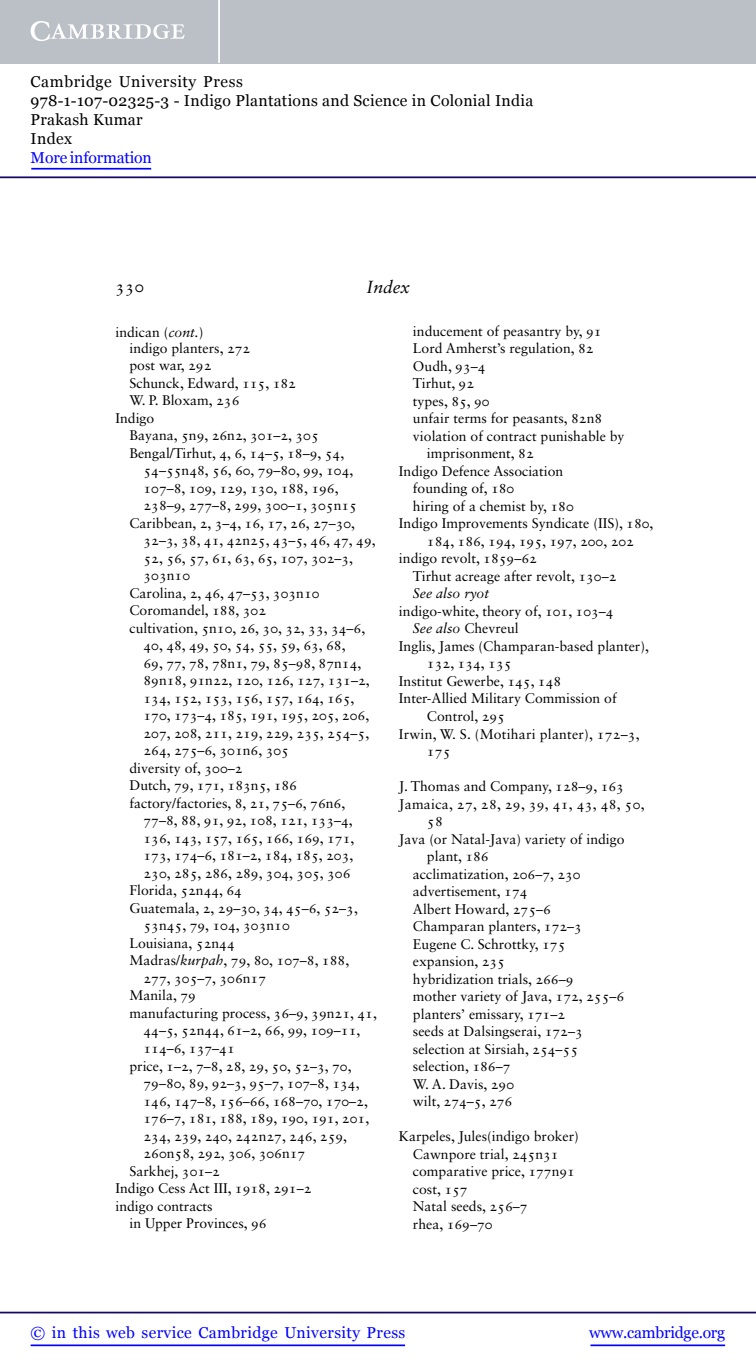
<style>
.page{position:relative;width:756px;height:1371px;background:#fff}
.page>*{position:absolute;margin:0;border:0;box-sizing:border-box;transform-origin:0 0}
.t1{font:italic 17.5px "Sabon LT Std";color:#000}
.t2{font:16.62px "Sabon LT Std";color:#000}
.t3{font:15.75px/18.9px "Georgia";letter-spacing:.02em;color:#000}
.t4{font:15.75px "Georgia";letter-spacing:.025em;color:#00f}
.t5{font:15.75px "Georgia";letter-spacing:-.015em;color:#00f}
.t6{font:15.75px "Georgia";letter-spacing:-.01em;color:#00f}
.t7{font:14px/17.5px "Sabon LT Std";color:#000}
.t8{font:14px "Sabon LT Std";letter-spacing:.02em;color:#000}
.t9{font:italic 14px "Sabon LT Std";color:#000}
.s1{font-style:italic}
</style>
<div class="page">
<hr style="left:591px;top:1344px;width:134px;height:1px;background:#00f">
<hr style="left:0;top:1311px;width:756px;height:2px;background:#150666">
<hr style="left:31px;top:1344px;width:374px;height:1px;background:#00f">
<div style="left:0;top:0;width:756px;height:63px;background:#bac0c6"></div>
<svg style="left:31px;top:21px;width:154px;height:20px"></svg>
<hr style="left:218px;top:0;width:2px;height:63px;background:#fff">
<hr style="left:0;top:176px;width:756px;height:2px;background:#150666">
<hr style="left:31px;top:168px;width:120px;height:1px;background:#00f">
<p class="t3" style="left:31px;top:72px;width:504px">Cambridge University Press<br>978-1-107-02325-3 - Indigo Plantations and Science in Colonial India<br>Prakash Kumar<br>Index</p>
<p class="t6" style="left:31px;top:148px;width:123px">More information</p>
<p class="t2" style="left:116px;top:276px;width:30px">330</p>
<p class="t1" style="left:367px;top:276px;width:45px">Index</p>
<p class="t7" style="left:115px;top:323px;width:89px">indican (<span class="s1">cont.</span>)</p>
<p class="t7" style="left:130px;top:339px;width:122px">indigo planters, 272</p>
<p class="t7" style="left:130px;top:356px;width:83px">post war, 292</p>
<p class="t7" style="left:130px;top:374px;width:168px">Schunck, Edward, 115, 182</p>
<p class="t7" style="left:130px;top:391px;width:111px">W. P. Bloxam, 236</p>
<p class="t7" style="left:116px;top:409px;width:40px">Indigo</p>
<p class="t7" style="left:130px;top:426px;width:191px">Bayana, 5n9, 26n2, 301–2, 305</p>
<p class="t7" style="left:130px;top:444px;width:216px">Bengal/Tirhut, 4, 6, 14–5, 18–9, 54,</p>
<p class="t7" style="left:144px;top:461px;width:211px">54–55n48, 56, 60, 79–80, 99, 104,</p>
<p class="t7" style="left:144px;top:479px;width:197px">107–8, 109, 129, 130, 188, 196,</p>
<p class="t7" style="left:144px;top:496px;width:215px">238–9, 277–8, 299, 300–1, 305n15</p>
<p class="t7" style="left:130px;top:514px;width:227px">Caribbean, 2, 3–4, 16, 17, 26, 27–30,</p>
<p class="t7" style="left:144px;top:531px;width:234px">32–3, 38, 41, 42n25, 43–5, 46, 47, 49,</p>
<p class="t7" style="left:144px;top:549px;width:211px">52, 56, 57, 61, 63, 65, 107, 302–3,</p>
<p class="t7" style="left:144px;top:566px;width:48px">303n10</p>
<p class="t7" style="left:130px;top:584px;width:192px">Carolina, 2, 46, 47–53, 303n10</p>
<p class="t7" style="left:130px;top:601px;width:138px">Coromandel, 188, 302</p>
<p class="t7" style="left:130px;top:619px;width:237px">cultivation, 5n10, 26, 30, 32, 33, 34–6,</p>
<p class="t7" style="left:144px;top:636px;width:204px">40, 48, 49, 50, 54, 55, 59, 63, 68,</p>
<p class="t7" style="left:144px;top:654px;width:219px">69, 77, 78, 78n1, 79, 85–98, 87n14,</p>
<p class="t7" style="left:144px;top:671px;width:228px">89n18, 91n22, 120, 126, 127, 131–2,</p>
<p class="t7" style="left:144px;top:689px;width:212px">134, 152, 153, 156, 157, 164, 165,</p>
<p class="t7" style="left:144px;top:706px;width:227px">170, 173–4, 185, 191, 195, 205, 206,</p>
<p class="t7" style="left:144px;top:724px;width:227px">207, 208, 211, 219, 229, 235, 254–5,</p>
<p class="t7" style="left:144px;top:741px;width:147px">264, 275–6, 301n6, 305</p>
<p class="t7" style="left:130px;top:759px;width:115px">diversity of, 300–2</p>
<p class="t7" style="left:130px;top:776px;width:169px">Dutch, 79, 171, 183n5, 186</p>
<p class="t7" style="left:130px;top:794px;width:217px">factory/factories, 8, 21, 75–6, 76n6,</p>
<p class="t7" style="left:143px;top:811px;width:211px">77–8, 88, 91, 92, 108, 121, 133–4,</p>
<p class="t7" style="left:143px;top:829px;width:212px">136, 143, 157, 165, 166, 169, 171,</p>
<p class="t7" style="left:143px;top:846px;width:211px">173, 174–6, 181–2, 184, 185, 203,</p>
<p class="t7" style="left:143px;top:864px;width:209px">230, 285, 286, 289, 304, 305, 306</p>
<p class="t7" style="left:129px;top:881px;width:114px">Florida, 52n44, 64</p>
<p class="t7" style="left:129px;top:899px;width:230px">Guatemala, 2, 29–30, 34, 45–6, 52–3,</p>
<p class="t7" style="left:143px;top:916px;width:148px">53n45, 79, 104, 303n10</p>
<p class="t7" style="left:129px;top:934px;width:107px">Louisiana, 52n44</p>
<p class="t7" style="left:129px;top:951px;width:221px">Madras/<span class="s1">kurpah</span>, 79, 80, 107–8, 188,</p>
<p class="t7" style="left:143px;top:969px;width:124px">277, 305–7, 306n17</p>
<p class="t7" style="left:129px;top:986px;width:68px">Manila, 79</p>
<p class="t7" style="left:129px;top:1004px;width:249px">manufacturing process, 36–9, 39n21, 41,</p>
<p class="t7" style="left:143px;top:1021px;width:218px">44–5, 52n44, 61–2, 66, 99, 109–11,</p>
<p class="t7" style="left:143px;top:1039px;width:93px">114–6, 137–41</p>
<p class="t7" style="left:129px;top:1056px;width:224px">price, 1–2, 7–8, 28, 29, 50, 52–3, 70,</p>
<p class="t7" style="left:143px;top:1074px;width:218px">79–80, 89, 92–3, 95–7, 107–8, 134,</p>
<p class="t7" style="left:143px;top:1091px;width:226px">146, 147–8, 156–66, 168–70, 170–2,</p>
<p class="t7" style="left:143px;top:1109px;width:227px">176–7, 181, 188, 189, 190, 191, 201,</p>
<p class="t7" style="left:143px;top:1126px;width:205px">234, 239, 240, 242n27, 246, 259,</p>
<p class="t7" style="left:143px;top:1144px;width:163px">260n58, 292, 306, 306n17</p>
<p class="t7" style="left:129px;top:1161px;width:92px">Sarkhej, 301–2</p>
<p class="t7" style="left:115px;top:1179px;width:197px">Indigo Cess Act III, 1918, 291–2</p>
<p class="t7" style="left:115px;top:1196px;width:99px">indigo contracts</p>
<p class="t7" style="left:129px;top:1214px;width:139px">in Upper Provinces, 96</p>
<p class="t7" style="left:413px;top:322px;width:190px">inducement of peasantry by, 91</p>
<p class="t7" style="left:413px;top:339px;width:182px">Lord Amherst’s regulation, 82</p>
<p class="t7" style="left:413px;top:357px;width:74px">Oudh, 93–4</p>
<p class="t7" style="left:413px;top:374px;width:63px">Tirhut, 92</p>
<p class="t7" style="left:413px;top:392px;width:78px">types, 85, 90</p>
<p class="t7" style="left:413px;top:409px;width:191px">unfair terms for peasants, 82n8</p>
<p class="t7" style="left:413px;top:427px;width:213px">violation of contract punishable by</p>
<p class="t7" style="left:427px;top:444px;width:108px">imprisonment, 82</p>
<p class="t7" style="left:399px;top:462px;width:166px">Indigo Defence Association</p>
<p class="t7" style="left:413px;top:479px;width:103px">founding of, 180</p>
<p class="t7" style="left:413px;top:497px;width:162px">hiring of a chemist by, 180</p>
<p class="t7" style="left:399px;top:514px;width:256px">Indigo Improvements Syndicate (IIS), 180,</p>
<p class="t7" style="left:427px;top:532px;width:209px">184, 186, 194, 195, 197, 200, 202</p>
<p class="t7" style="left:399px;top:549px;width:139px">indigo revolt, 1859–62</p>
<p class="t7" style="left:413px;top:567px;width:205px">Tirhut acreage after revolt, 130–2</p>
<p class="t9" style="left:413px;top:585px;width:78px">See also ryot</p>
<p class="t7" style="left:399px;top:602px;width:216px">indigo-white, theory of, 101, 103–4</p>
<p class="t7" style="left:413px;top:619px;width:107px"><span class="s1">See also</span> Chevreul</p>
<p class="t7" style="left:399px;top:637px;width:251px">Inglis, James (Champaran-based planter),</p>
<p class="t7" style="left:427px;top:654px;width:86px">132, 134, 135</p>
<p class="t7" style="left:399px;top:672px;width:164px">Institut Gewerbe, 145, 148</p>
<p class="t7" style="left:399px;top:689px;width:219px">Inter-Allied Military Commission of</p>
<p class="t7" style="left:427px;top:707px;width:80px">Control, 295</p>
<p class="t7" style="left:399px;top:724px;width:242px">Irwin, W. S. (Motihari planter), 172–3,</p>
<p class="t7" style="left:427px;top:742px;width:25px">175</p>
<p class="t7" style="left:399px;top:777px;width:227px">J. Thomas and Company, 128–9, 163</p>
<p class="t8" style="left:399px;top:795px;width:247px">Jamaica, 27, 28, 29, 39, 41, 43, 48, 50,</p>
<p class="t7" style="left:427px;top:812px;width:17px">58</p>
<p class="t7" style="left:399px;top:829px;width:227px">Java (or Natal-Java) variety of indigo</p>
<p class="t7" style="left:427px;top:847px;width:63px">plant, 186</p>
<p class="t7" style="left:413px;top:864px;width:169px">acclimatization, 206–7, 230</p>
<p class="t7" style="left:413px;top:882px;width:116px">advertisement, 174</p>
<p class="t7" style="left:413px;top:899px;width:139px">Albert Howard, 275–6</p>
<p class="t7" style="left:413px;top:917px;width:171px">Champaran planters, 172–3</p>
<p class="t7" style="left:413px;top:934px;width:154px">Eugene C. Schrottky, 175</p>
<p class="t7" style="left:413px;top:952px;width:94px">expansion, 235</p>
<p class="t7" style="left:413px;top:969px;width:162px">hybridization trials, 266–9</p>
<p class="t7" style="left:413px;top:987px;width:213px">mother variety of Java, 172, 255–6</p>
<p class="t7" style="left:413px;top:1004px;width:154px">planters’ emissary, 171–2</p>
<p class="t7" style="left:413px;top:1022px;width:171px">seeds at Dalsingserai, 172–3</p>
<p class="t7" style="left:413px;top:1039px;width:167px">selection at Sirsiah, 254–55</p>
<p class="t7" style="left:413px;top:1057px;width:99px">selection, 186–7</p>
<p class="t7" style="left:413px;top:1074px;width:103px">W. A. Davis, 290</p>
<p class="t7" style="left:413px;top:1092px;width:101px">wilt, 274–5, 276</p>
<p class="t7" style="left:413px;top:1127px;width:167px;text-indent:-14px">Karpeles, Jules(indigo broker)<br>Cawnpore trial, 245n31 comparative price, 177n91 cost, 157<br>Natal seeds, 256–7<br>rhea, 169–70</p>
<p class="t4" style="left:31px;top:1323px;width:376px">© in this web service Cambridge University Press</p>
<p class="t5" style="left:589px;top:1323px;width:137px">www.cambridge.org</p>
</div>
